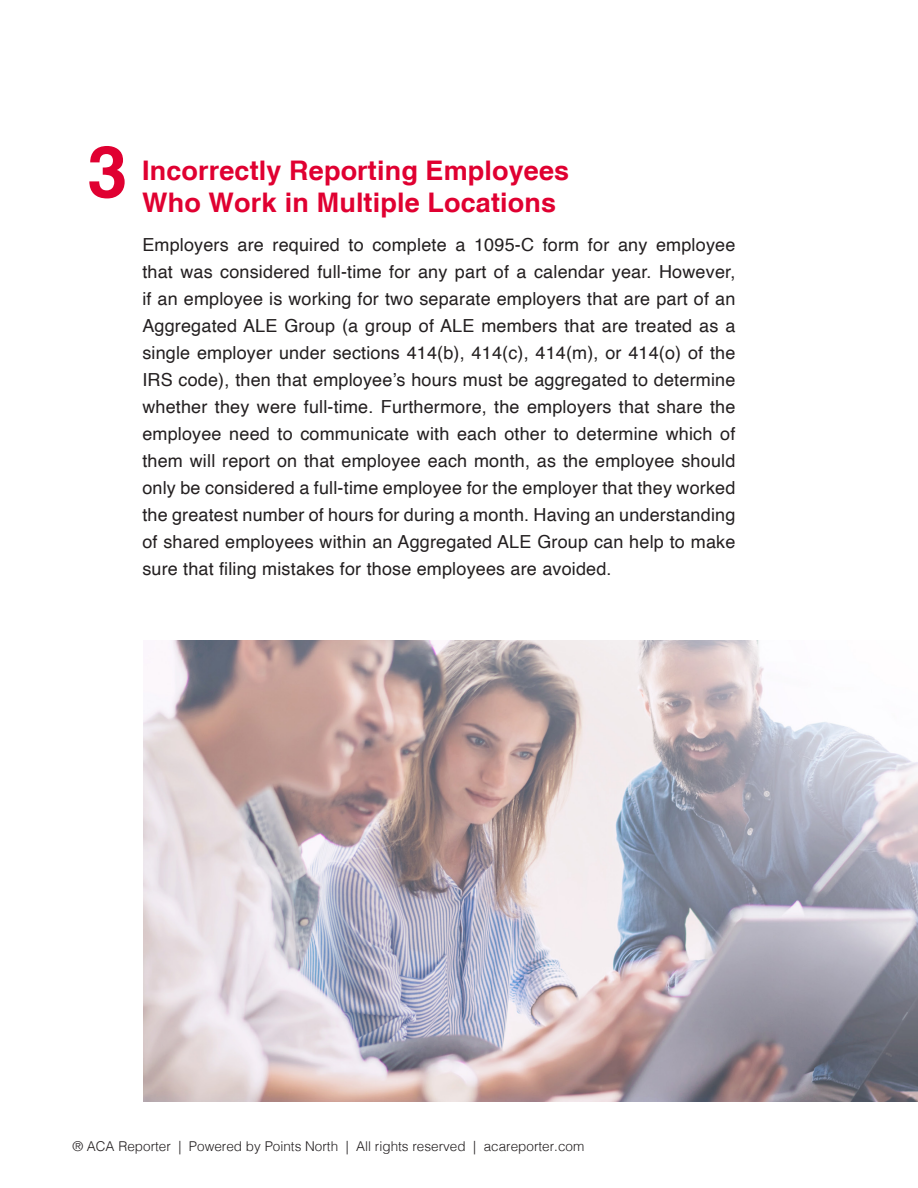
<style>
.page{position:relative;width:918px;height:1188px;background:#fff}
.page>*{position:absolute;margin:0;border:0;box-sizing:border-box;transform-origin:0 0}
.t1{font:700 72px "Helvetica cyr";color:#e00031}
.t2{font:700 27px/32.4px "Helvetica cyr";letter-spacing:.005em;color:#e00031}
.t3{font:18px/27px "Helvetica";letter-spacing:.01em;color:#231f20;text-align:justify}
.t4{font:300 13.5px "Helvetica";color:#231f20}
</style>
<div class="page">
<img style="left:144px;top:640px;width:774px;height:461px">
<p class="t1" style="left:87px;top:131px;width:42px">3</p>
<p class="t2" style="left:142px;top:154px;width:429px">Incorrectly Reporting Employees<br>Who Work in Multiple Locations</p>
<p class="t3" style="left:142px;top:231px;width:595px">Employers are required to complete a 1095-C form for any employee that was considered full-time for any part of a calendar year. However, if an employee is working for two separate employers that are part of an Aggregated ALE Group (a group of ALE members that are treated as a single employer under sections 414(b), 414(c), 414(m), or 414(o) of the IRS code), then that employee’s hours must be aggregated to determine whether they were full-time. Furthermore, the employers that share the employee need to communicate with each other to determine which of them will report on that employee each month, as the employee should only be considered a full-time employee for the employer that they worked the greatest number of hours for during a month. Having an understanding of shared employees within an Aggregated ALE Group can help to make sure that filing mistakes for those employees are avoided.</p>
<p class="t4" style="left:72px;top:1135px;width:513px">® ACA Reporter | Powered by Points North | All rights reserved | acareporter.com</p>
</div>
